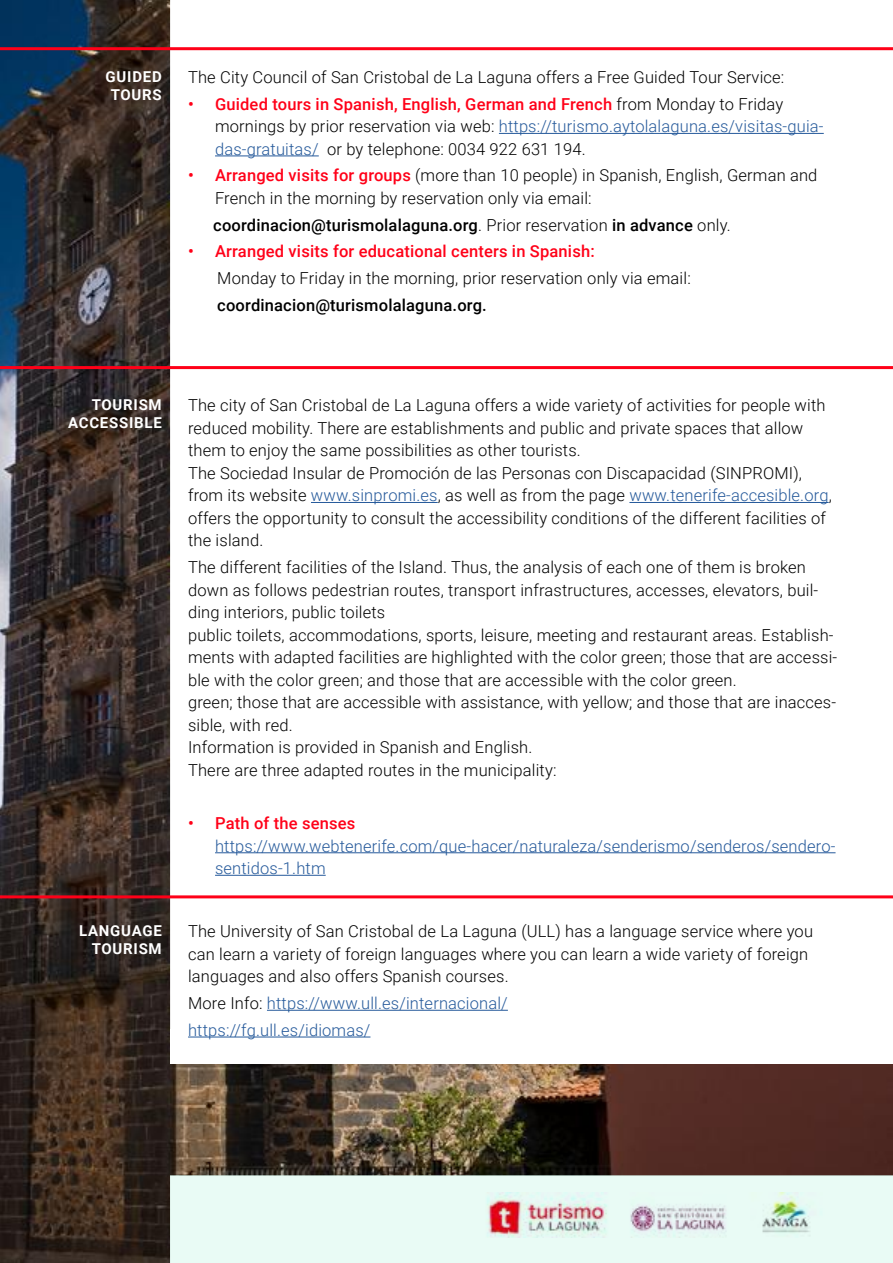
<style>
.page{position:relative;width:893px;height:1263px;background:#fff}
.page>*{position:absolute;margin:0;border:0;box-sizing:border-box;transform-origin:0 0}
.t1{font:300 16.5px/22.5px "Roboto";letter-spacing:.01em;color:#000}
.t2{font:300 16.5px/22.5px "Roboto";letter-spacing:.01em;color:#265a9b}
.t3{font:500 16.5px "Roboto";letter-spacing:.01em;color:#000}
.t4{font:500 16.5px "Roboto";letter-spacing:.01em;color:#ff0018}
.t5{font:700 15px/18px "Roboto";letter-spacing:.05em;color:#fff;text-align:right}
.s1{font-weight:500;color:#ff0018}
.s2{color:#265a9b}
.s3{font-weight:300}
.s4{color:#000}
</style>
<div class="page">
<img style="left:0;top:0;width:893px;height:1263px">
<hr style="left:499px;top:133px;width:325px;height:1px;background:#265a9b">
<hr style="left:215px;top:155px;width:104px;height:1px;background:#265a9b">
<hr style="left:311px;top:502px;width:127px;height:1px;background:#265a9b">
<hr style="left:629px;top:502px;width:200px;height:1px;background:#265a9b">
<hr style="left:215px;top:852px;width:620px;height:1px;background:#265a9b">
<hr style="left:215px;top:875px;width:111px;height:1px;background:#265a9b">
<div style="left:170px;top:1176px;width:723px;height:87px;background:#e9fbf5"></div>
<hr style="left:0;top:895px;width:893px;height:3px;background:#ff0018">
<hr style="left:0;top:366px;width:893px;height:3px;background:#ff0018">
<hr style="left:0;top:47px;width:893px;height:3px;background:#ff0018">
<img style="left:487px;top:1192px;width:323px;height:45px">
<div style="left:170px;top:1029px;width:723px;height:34px;background:#fff"></div>
<hr style="left:267px;top:1010px;width:241px;height:1px;background:#265a9b">
<hr style="left:188px;top:1036px;width:182px;height:1px;background:#265a9b">
<p class="t5" style="left:106px;top:67px;width:58px;text-align:center">GUIDED<br>TOURS</p>
<p class="t1" style="left:188px;top:65px;width:598px">The City Council of San Cristobal de La Laguna offers a Free Guided Tour Service:</p>
<p class="t1" style="left:215px;top:92px;width:610px;text-indent:-27px"><span class="s1">• Guided tours in Spanish, English, German and French</span> from Monday to Friday mornings by prior reservation via web: <span class="s2">https://turismo.aytolalaguna.es/visitas-guia&shy;das-gratuitas/</span> or by telephone: 0034 922 631 194.</p>
<p class="t1" style="left:215px;top:164px;width:604px;text-indent:-27px"><span class="s1">• Arranged visits for groups</span> (more than 10 people) in Spanish, English, German and<br>French in the morning by reservation only via email:</p>
<p class="t3" style="left:213px;top:213px;width:519px">coordinacion@turismolalaguna.org<span class="s3">. Prior reservation</span> in advance <span class="s3">only.</span></p>
<p class="t4" style="left:188px;top:240px;width:408px">• Arranged visits for educational centers in Spanish:</p>
<p class="t1" style="left:217px;top:266px;width:475px">Monday to Friday in the morning, prior reservation only via email:</p>
<p class="t3" style="left:217px;top:294px;width:271px">coordinacion@turismolalaguna.org.</p>
<p class="t5" style="left:68px;top:395px;width:95px">TOURISM<br>ACCESSIBLE</p>
<p class="t5" style="left:79px;top:921px;width:84px">LANGUAGE<br>TOURISM</p>
<p class="t1" style="left:188px;top:393px;width:645px">The city of San Cristobal de La Laguna offers a wide variety of activities for people with reduced mobility. There are establishments and public and private spaces that allow them to enjoy the same possibilities as other tourists.<br>The Sociedad Insular de Promoción de las Personas con Discapacidad (SINPROMI), from its website <span class="s2">www.sinpromi.es</span>, as well as from the page <span class="s2">www.tenerife-accesible.org</span>, offers the opportunity to consult the accessibility conditions of the different facilities of the island.</p>
<p class="t1" style="left:188px;top:555px;width:651px">The different facilities of the Island. Thus, the analysis of each one of them is broken down as follows pedestrian routes, transport infrastructures, accesses, elevators, buil&shy;ding interiors, public toilets<br>public toilets, accommodations, sports, leisure, meeting and restaurant areas. Establish&shy;ments with adapted facilities are highlighted with the color green; those that are accessi&shy;ble with the color green; and those that are accessible with the color green.<br>green; those that are accessible with assistance, with yellow; and those that are inacces&shy;sible, with red.<br>Information is provided in Spanish and English.<br>There are three adapted routes in the municipality:</p>
<p class="t4" style="left:188px;top:812px;width:169px">• Path of the senses</p>
<p class="t2" style="left:215px;top:834px;width:622px">https://www.webtenerife.com/que-hacer/naturaleza/senderismo/senderos/sendero&shy;sentidos-1.htm</p>
<p class="t1" style="left:188px;top:919px;width:626px">The University of San Cristobal de La Laguna (ULL) has a language service where you can learn a variety of foreign languages where you can learn a wide variety of foreign languages and also offers Spanish courses.</p>
<p class="t2" style="left:188px;top:989px;width:321px;line-height:26.7px"><span class="s4">More Info:</span> https://www.ull.es/internacional/ https://fg.ull.es/idiomas/</p>
</div>
